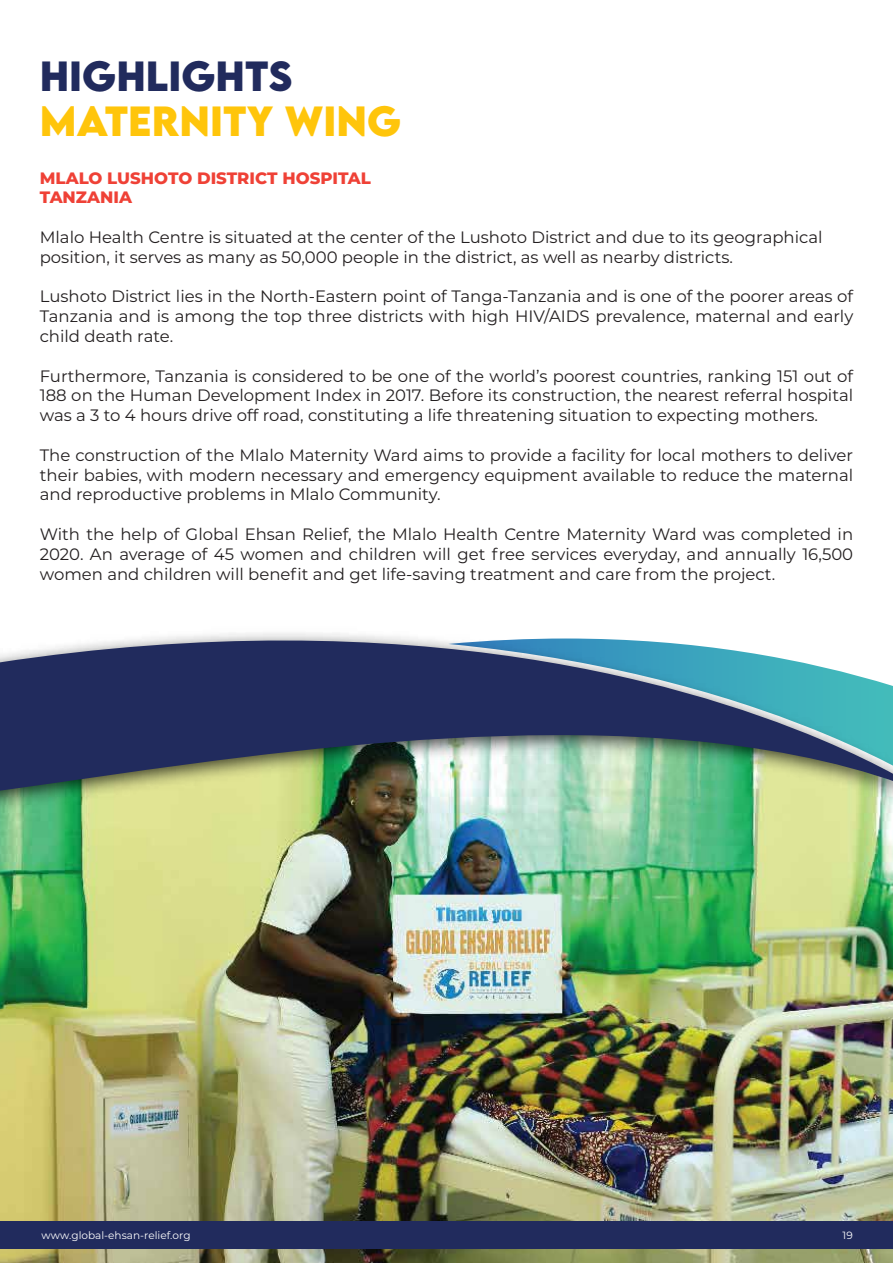
<style>
.page{position:relative;width:893px;height:1263px;background:#fff}
.page>*{position:absolute;margin:0;border:0;box-sizing:border-box;transform-origin:0 0}
.t1{font:700 37.5px "LEMONMILK";color:#ffc50b}
.t2{font:700 37.5px "LEMONMILK";color:#212b5d}
.t3{font:16.5px/19.8px "Montserrat";color:#231f20;text-align:justify}
.t4{font:800 16.5px/19.8px "Montserrat";color:#ef4136}
.t5{font:10.5px "Montserrat";color:#fff}
</style>
<div class="page">
<img style="left:0;top:823px;width:893px;height:440px">
<img style="left:0;top:796px;width:893px;height:27px">
<img style="left:0;top:633px;width:893px;height:163px">
<div style="left:0;top:1221px;width:893px;height:28px;background:#212b5d"></div>
<h1 class="t2" style="left:40px;top:51px;width:254px">HiGHLiGHTS</h1>
<h1 class="t1" style="left:40px;top:96px;width:363px">MATERNITY WING</h1>
<p class="t4" style="left:40px;top:167px;width:333px">MLALO LUSHOTO DISTRICT HOSPITAL<br>TANZANIA</p>
<p class="t3" style="left:40px;top:227px;width:784px">Mlalo Health Centre is situated at the center of the Lushoto District and due to its geographical position, it serves as many as 50,000 people in the district, as well as nearby districts.</p>
<p class="t3" style="left:40px;top:286px;width:815px">Lushoto District lies in the North-Eastern point of Tanga-Tanzania and is one of the poorer areas of Tanzania and is among the top three districts with high HIV/AIDS prevalence, maternal and early child death rate.</p>
<p class="t3" style="left:40px;top:365px;width:815px">Furthermore, Tanzania is considered to be one of the world’s poorest countries, ranking 151 out of 188 on the Human Development Index in 2017. Before its construction, the nearest referral hospital was a 3 to 4 hours drive off road, constituting a life threatening situation to expecting mothers.</p>
<p class="t3" style="left:40px;top:444px;width:815px">The construction of the Mlalo Maternity Ward aims to provide a facility for local mothers to deliver their babies, with modern necessary and emergency equipment available to reduce the maternal and reproductive problems in Mlalo Community.</p>
<p class="t3" style="left:40px;top:524px;width:815px">With the help of Global Ehsan Relief, the Mlalo Health Centre Maternity Ward was completed in 2020. An average of 45 women and children will get free services everyday, and annually 16,500 women and children will benefit and get life-saving treatment and care from the project.</p>
<p class="t5" style="left:42px;top:1228px;width:150px">www.global-ehsan-relief.org</p>
<p class="t5" style="left:843px;top:1228px;width:12px">19</p>
</div>
